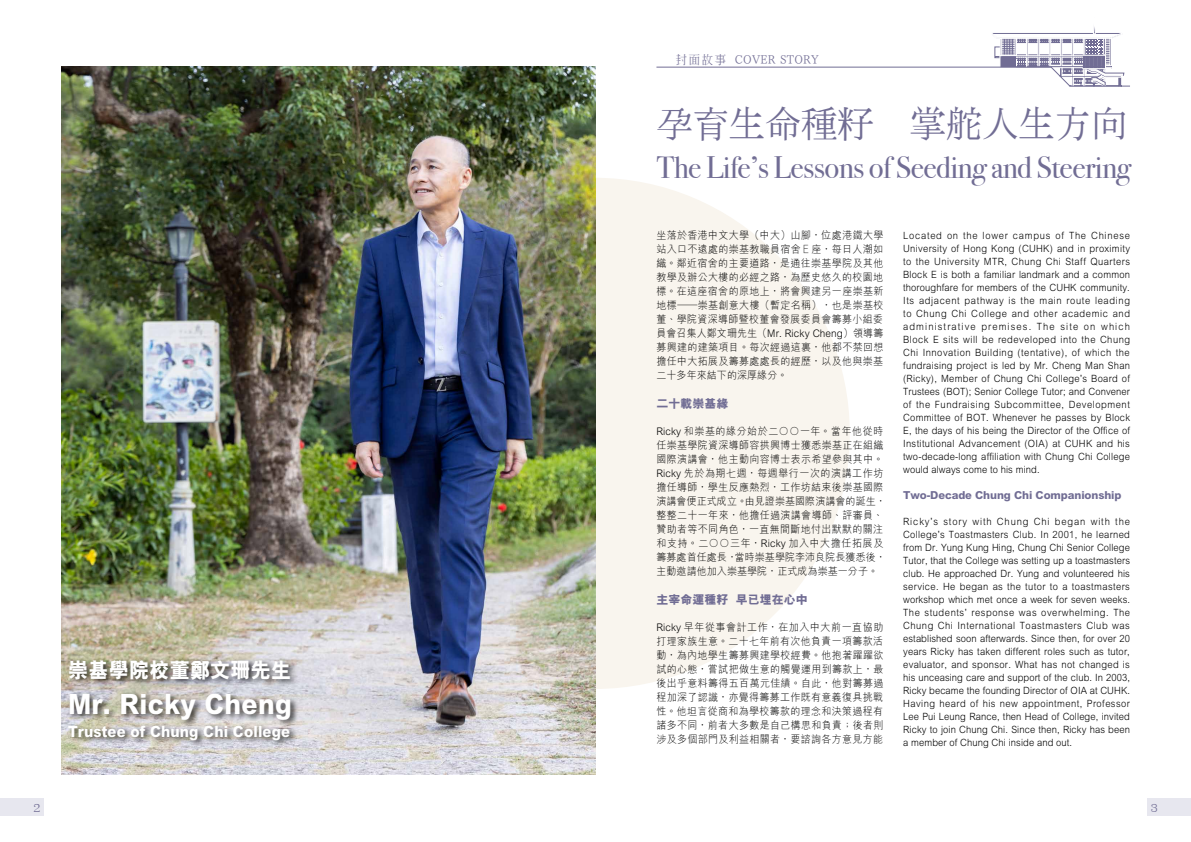
<style>
.page{position:relative;width:1191px;height:842px;background:#fff}
.page>*{position:absolute;margin:0;border:0;box-sizing:border-box;transform-origin:0 0}
.t1{font:36.2px "XANO mincho U32";color:#716d94}
.t2{font:31px "Bodoni Svty Two ITCTT";letter-spacing:-.02em;color:#716d94}
.t3{font:800 28px "M Hei HK";letter-spacing:.01em;color:#fff;scale:.94 1}
.t4{font:800 21.4px "M Hei HK";letter-spacing:.01em;color:#fff;scale:.94 1}
.t5{font:800 15.5px "M Hei HK";letter-spacing:.01em;color:#fff;scale:.94 1}
.t6{font:800 12px "M Hei HK";color:#716d94}
.t7{font:12px "Tsuku Min Pro L";letter-spacing:.02em;color:#716d94;scale:.94 1}
.t8{font:12px "XANO mincho U32";color:#716d94}
.t9{font:800 11px "M Hei HK";letter-spacing:-.01em;color:#716d94}
.t10{font:300 10.5px/14px "M Hei HK";letter-spacing:.035em;color:#000;text-align:justify;scale:.95 1}
.t11{font:300 10px/13px "M Hei HK";letter-spacing:.01em;color:#000;text-align:justify;scale:.94 1}
.s1{font-family:"Kochi Mincho"}
.s2{font-family:"DF Ming Md HK BF"}
.s3{font-family:"Arial";font-weight:400}
</style>
<div class="page">
<div style="left:0;top:799px;width:43px;height:17px;background:#e7e7ef"></div>
<div style="left:1148px;top:799px;width:43px;height:17px;background:#e7e7ef"></div>
<svg style="left:656px;top:27px;width:474px;height:60px"></svg>
<div style="left:338px;top:178px;width:511px;height:511px;background:#f9f5ee;border-radius:50%"></div>
<img style="left:62px;top:67px;width:533px;height:708px">
<div style="left:66px;top:658px;width:232px;height:90px;background:#000;opacity:.75"></div>
<p class="t7" style="left:675px;top:49px;width:154px"><span class="s1">封面故事</span> COVER STORY</p>
<h3 class="t4" style="left:68px;top:656px;width:239px">崇基學院校董鄭文珊先生</h3>
<h3 class="t3" style="left:68px;top:685px;width:239px">Mr. Ricky Cheng</h3>
<h3 class="t5" style="left:68px;top:720px;width:238px">Trustee of Chung Chi College</h3>
<h1 class="t1" style="left:656px;top:106px;width:472px">孕育生命種<span class="s2">籽</span>　掌舵人生方向</h1>
<h2 class="t2" style="left:656px;top:142px;width:476px">The Life’s Lessons of Seeding and Steering</h2>
<p class="t10" style="left:656px;top:228px;width:240px">坐落於香港中文大學（中大）山腳，位處港鐵大學站入口不遠處的崇基教職員宿舍Ｅ座，每日人潮如織。鄰近宿舍的主要道路，是通往崇基學院及其他教學及辦公大樓的必經之路，為歷史悠久的校園地標。在這座宿舍的原地上，將會興建另一座崇基新地標—崇基創意大樓（暫定名稱），也是崇基校董、學院資深導師暨校董會發展委員會籌募小組委員會召集人鄭文珊先生（Mr. Ricky Cheng）領導籌募興建的建築項目。每次經過這裏，他都不禁回想擔任中大拓展及籌募處處長的經歷，以及他與崇基二十多年來結下的深厚緣分。</p>
<p class="t6" style="left:656px;top:396px;width:73px">二十載崇基緣</p>
<p class="t10" style="left:656px;top:424px;width:243px;text-align:left">Ricky 和崇基的緣分始於二○○一年。當年他從時任崇基學院資深導師容拱興博士獲悉崇基正在組織國際演講會，他主動向容博士表示希望參與其中。<br>Ricky 先於為期七週，每週舉行一次的演講工作坊擔任導師，學生反應熱烈，工作坊結束後崇基國際演講會便正式成立。由見證崇基國際演講會的誕生，整整二十一年來，他擔任過演講會導師、評審員、贊助者等不同角色，一直無間斷地付出默默的關注和支持。二○○三年，Ricky 加入中大擔任拓展及籌募處首任處長，當時崇基學院李沛良院長獲悉後，主動邀請他加入崇基學院，正式成為崇基一分子。</p>
<p class="t6" style="left:656px;top:592px;width:153px">主宰命運種籽 早已埋在心中</p>
<p class="t10" style="left:656px;top:620px;width:240px">Ricky 早年從事會計工作，在加入中大前一直協助打理家族生意。二十七年前有次他負責一項籌款活動，為內地學生籌募興建學校經費。他抱著躍躍欲試的心態，嘗試把做生意的觸覺運用到籌款上，最後出乎意料籌得五百萬元佳績。自此，他對籌募過程加深了認識，亦覺得籌募工作既有意義復具挑戰性。他坦言從商和為學校籌款的理念和決策過程有諸多不同，前者大多數是自己構思和負責；後者則涉及多個部門及利益相關者，要諮詢各方意見方能</p>
<p class="t11" style="left:903px;top:228px;width:243px">Located on the lower campus of The Chinese University of Hong Kong (CUHK) and in proximity to the University MTR, Chung Chi Staff Quarters Block E is both a familiar landmark and a common thoroughfare for members of the CUHK community.<br>Its adjacent pathway is the main route leading to Chung Chi College and other academic and administrative premises. The site on which Block E sits will be redeveloped into the Chung Chi Innovation Building (tentative), of which the fundraising project is led by Mr. Cheng Man Shan (Ricky), Member of Chung Chi College<span class="s3">’</span>s Board of Trustees (BOT); Senior College Tutor; and Convener of the Fundraising Subcommittee, Development Committee of BOT. Whenever he passes by Block E, the days of his being the Director of the Office of Institutional Advancement (OIA) at CUHK and his two-decade-long affiliation with Chung Chi College would always come to his mind.</p>
<p class="t9" style="left:903px;top:488px;width:220px">Two-Decade Chung Chi Companionship</p>
<p class="t11" style="left:903px;top:514px;width:243px">Ricky<span class="s3">’</span>s story with Chung Chi began with the College<span class="s3">’</span>s Toastmasters Club. In 2001, he learned from Dr. Yung Kung Hing, Chung Chi Senior College Tutor, that the College was setting up a toastmasters club. He approached Dr. Yung and volunteered his service. He began as the tutor to a toastmasters workshop which met once a week for seven weeks.<br>The students<span class="s3">’</span> response was overwhelming. The Chung Chi International Toastmasters Club was established soon afterwards. Since then, for over 20 years Ricky has taken different roles such as tutor, evaluator, and sponsor. What has not changed is his unceasing care and support of the club. In 2003, Ricky became the founding Director of OIA at CUHK.<br>Having heard of his new appointment, Professor Lee Pui Leung Rance, then Head of College, invited Ricky to join Chung Chi. Since then, Ricky has been a member of Chung Chi inside and out.</p>
<p class="t8" style="left:33px;top:801px;width:8px">2</p>
<p class="t8" style="left:1150px;top:801px;width:8px">3</p>
</div>
